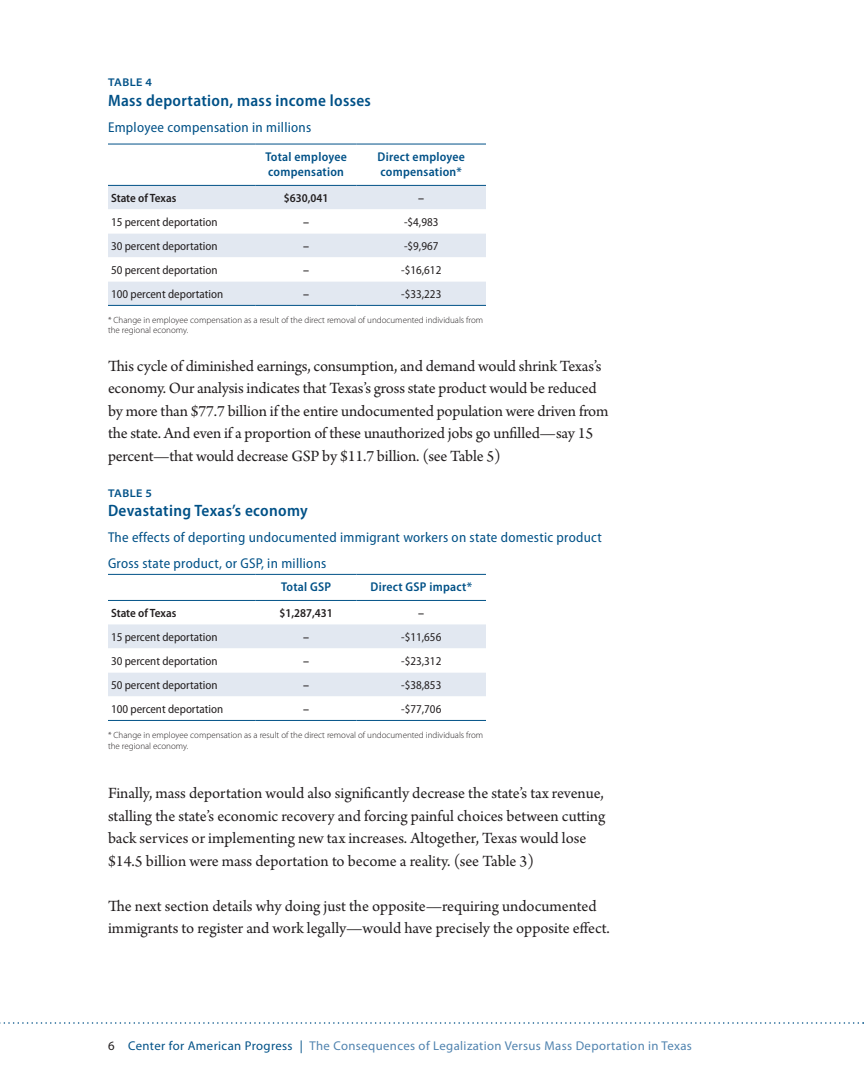
<style>
.page{position:relative;width:864px;height:1080px;background:#fff}
.page>*{position:absolute;margin:0;border:0;box-sizing:border-box;transform-origin:0 0}
.Body{font:16.5px/22.5px "Arno Pro";letter-spacing:-.005em;color:#231f20}
.Table_Title{font:600 semi-condensed 16.5px "Myriad Pro";letter-spacing:.02em;color:#005187}
.Table_Subtitle{font:semi-condensed 14.25px "Myriad Pro";letter-spacing:.02em;color:#005187}
.t1{font:12.75px "Myriad Pro";letter-spacing:.03em;color:#5083af}
.Table_Header1{font:600 semi-condensed 12.75px/15.3px "Myriad Pro";letter-spacing:.02em;color:#005187}
.Table_Text{font:semi-condensed 12px "Myriad Pro";color:#231f20}
.Table_Text-2{font:600 semi-condensed 12px "Myriad Pro";color:#231f20}
.Figure_Kicker{font:600 semi-expanded 11.25px "Myriad Pro";letter-spacing:.04em;color:#005187}
.Source{font:300 9px/10.8px "Myriad Pro";color:#231f20}
.s1{color:#231f20}
.s2{color:#005187}
</style>
<div class="page">
<svg style="left:0;top:1022px;width:864px;height:2px"></svg>
<div style="left:108px;top:186px;width:378px;height:119px;background:#e2e8f1"></div>
<svg style="left:108px;top:209px;width:378px;height:72px"></svg>
<hr style="left:108px;top:144px;width:148px;height:1px;background:#005187">
<hr style="left:256px;top:144px;width:101px;height:1px;background:#005187">
<hr style="left:357px;top:144px;width:129px;height:1px;background:#005187">
<hr style="left:108px;top:185px;width:148px;height:1px;background:#005187">
<hr style="left:256px;top:185px;width:101px;height:1px;background:#005187">
<hr style="left:357px;top:185px;width:129px;height:1px;background:#005187">
<hr style="left:108px;top:305px;width:148px;height:1px;background:#005187">
<hr style="left:256px;top:305px;width:101px;height:1px;background:#005187">
<hr style="left:357px;top:305px;width:129px;height:1px;background:#005187">
<svg style="left:108px;top:624px;width:378px;height:96px"></svg>
<hr style="left:108px;top:574px;width:148px;height:1px;background:#005187">
<hr style="left:256px;top:574px;width:101px;height:1px;background:#005187">
<hr style="left:357px;top:574px;width:129px;height:1px;background:#005187">
<hr style="left:108px;top:600px;width:148px;height:1px;background:#005187">
<hr style="left:256px;top:600px;width:101px;height:1px;background:#005187">
<hr style="left:357px;top:600px;width:129px;height:1px;background:#005187">
<hr style="left:108px;top:720px;width:148px;height:1px;background:#005187">
<hr style="left:256px;top:720px;width:101px;height:1px;background:#005187">
<hr style="left:357px;top:720px;width:129px;height:1px;background:#005187">
<p class="Figure_Kicker" style="left:108px;top:76px;width:46px">TABLE 4</p>
<p class="Table_Title" style="left:108px;top:91px;width:265px">Mass deportation, mass income losses</p>
<p class="Table_Subtitle" style="left:108px;top:120px;width:205px">Employee compensation in millions</p>
<p class="Table_Header1" style="left:265px;top:149px;width:83px">Total employee compensation</p>
<p class="Table_Header1" style="left:378px;top:149px;width:89px">Direct employee compensation*</p>
<p class="Table_Text-2" style="left:111px;top:191px;width:67px">State of Texas</p>
<p class="Table_Text-2" style="left:284px;top:191px;width:46px">$630,041</p>
<p class="Table_Text-2" style="left:418px;top:191px;width:7px">–</p>
<p class="Table_Text" style="left:111px;top:215px;width:108px">15 percent deportation</p>
<p class="Table_Text-2" style="left:303px;top:215px;width:7px">–</p>
<p class="Table_Text" style="left:404px;top:215px;width:36px">-$4,983</p>
<p class="Table_Text" style="left:111px;top:239px;width:108px">30 percent deportation</p>
<p class="Table_Text-2" style="left:303px;top:239px;width:7px">–</p>
<p class="Table_Text" style="left:404px;top:239px;width:36px">-$9,967</p>
<p class="Table_Text" style="left:111px;top:263px;width:108px">50 percent deportation</p>
<p class="Table_Text-2" style="left:303px;top:263px;width:7px">–</p>
<p class="Table_Text" style="left:401px;top:263px;width:42px">-$16,612</p>
<p class="Table_Text" style="left:111px;top:287px;width:114px">100 percent deportation</p>
<p class="Table_Text-2" style="left:303px;top:287px;width:7px">–</p>
<p class="Table_Text" style="left:401px;top:287px;width:42px">-$33,223</p>
<p class="Source" style="left:108px;top:314px;width:377px">* Change in employee compensation as a result of the direct removal of undocumented individuals from the regional economy.</p>
<p class="Body" style="left:108px;top:355px;width:502px">This cycle of diminished earnings, consumption, and demand would shrink Texas’s economy. Our analysis indicates that Texas’s gross state product would be reduced by more than $77.7 billion if the entire undocumented population were driven from the state. And even if a proportion of these unauthorized jobs go unfilled—say 15 percent—that would decrease GSP by $11.7 billion. (see Table 5)</p>
<p class="Figure_Kicker" style="left:108px;top:486px;width:46px">TABLE 5</p>
<p class="Table_Title" style="left:108px;top:501px;width:201px">Devastating Texas’s economy</p>
<p class="Table_Subtitle" style="left:108px;top:530px;width:495px">The effects of deporting undocumented immigrant workers on state domestic product</p>
<p class="Table_Subtitle" style="left:108px;top:556px;width:220px">Gross state product, or GSP, in millions</p>
<p class="Table_Header1" style="left:281px;top:580px;width:52px">Total GSP</p>
<p class="Table_Header1" style="left:371px;top:580px;width:103px">Direct GSP impact*</p>
<p class="Table_Text-2" style="left:111px;top:606px;width:67px">State of Texas</p>
<p class="Table_Text-2" style="left:279px;top:606px;width:55px">$1,287,431</p>
<p class="Table_Text-2" style="left:418px;top:606px;width:7px">–</p>
<p class="Table_Text" style="left:111px;top:630px;width:108px">15 percent deportation</p>
<p class="Table_Text-2" style="left:303px;top:630px;width:7px">–</p>
<p class="Table_Text" style="left:401px;top:630px;width:42px">-$11,656</p>
<p class="Table_Text" style="left:111px;top:654px;width:108px">30 percent deportation</p>
<p class="Table_Text-2" style="left:303px;top:654px;width:7px">–</p>
<p class="Table_Text" style="left:401px;top:654px;width:42px">-$23,312</p>
<p class="Table_Text" style="left:111px;top:678px;width:108px">50 percent deportation</p>
<p class="Table_Text-2" style="left:303px;top:678px;width:7px">–</p>
<p class="Table_Text" style="left:401px;top:678px;width:42px">-$38,853</p>
<p class="Table_Text" style="left:111px;top:702px;width:114px">100 percent deportation</p>
<p class="Table_Text-2" style="left:303px;top:702px;width:7px">–</p>
<p class="Table_Text" style="left:401px;top:702px;width:42px">-$77,706</p>
<p class="Source" style="left:108px;top:729px;width:377px">* Change in employee compensation as a result of the direct removal of undocumented individuals from the regional economy.</p>
<p class="Body" style="left:108px;top:783px;width:499px">Finally, mass deportation would also significantly decrease the state’s tax revenue, stalling the state’s economic recovery and forcing painful choices between cutting back services or implementing new tax increases. Altogether, Texas would lose $14.5 billion were mass deportation to become a reality. (see Table 3)</p>
<p class="Body" style="left:108px;top:895px;width:503px">The next section details why doing just the opposite—requiring undocumented immigrants to register and work legally—would have precisely the opposite effect.</p>
<p class="t1" style="left:108px;top:1038px;width:586px"><span class="s1">6</span> <span class="s2">Center for American Progress |</span> The Consequences of Legalization Versus Mass Deportation in Texas</p>
</div>
